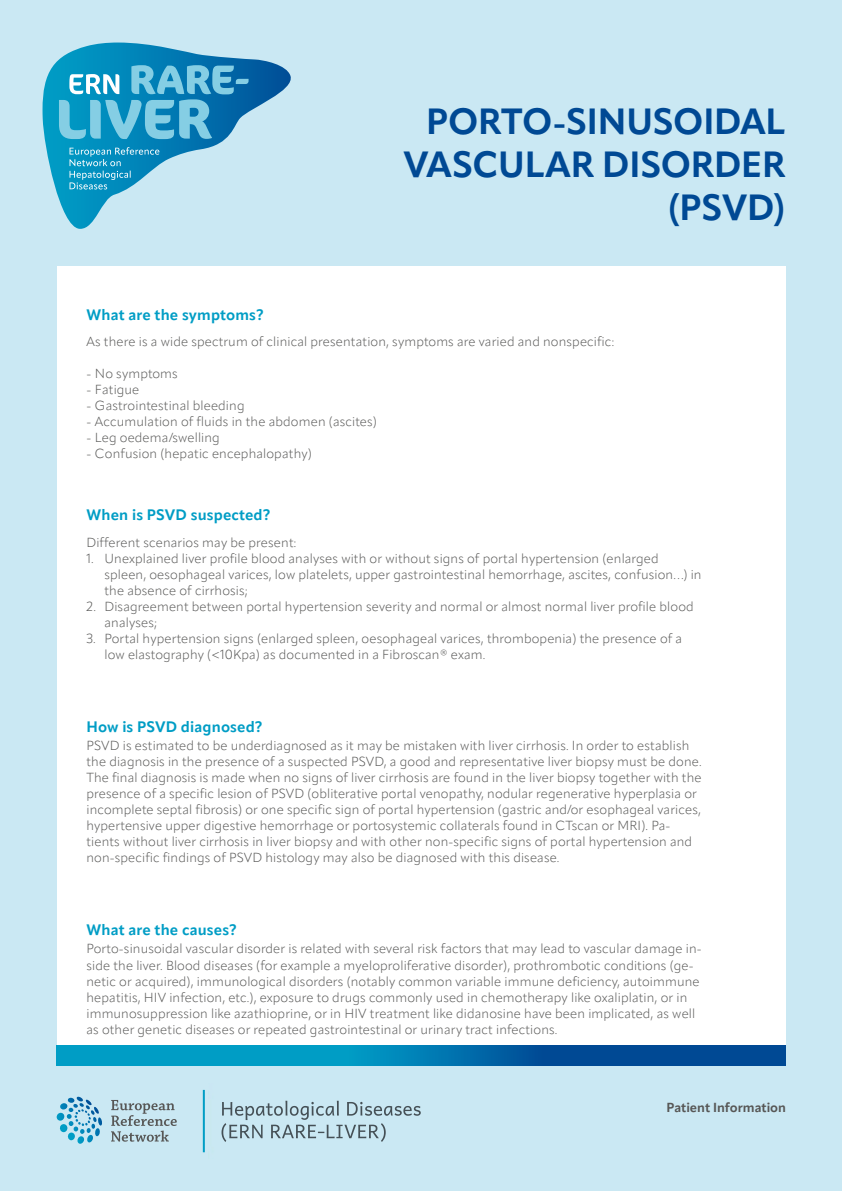
<style>
.page{position:relative;width:842px;height:1191px;background:#cae8f3}
.page>*{position:absolute;margin:0;border:0;box-sizing:border-box;transform-origin:0 0}
.t1{font:700 36px/43.2px "Apparat";letter-spacing:-.005em;color:#004994;text-align:right}
.t2{font:700 15px "Apparat";letter-spacing:.01em;color:#009dc5}
.t3{font:300 13px/16px "Apparat";letter-spacing:.01em;color:#575756}
.t4{font:700 13px "Apparat";letter-spacing:-.005em;color:#575756}
</style>
<div class="page">
<div style="left:57px;top:266px;width:728px;height:793px;background:#fff"></div>
<svg style="left:57px;top:1046px;width:728px;height:19px"></svg>
<svg style="left:43px;top:43px;width:248px;height:186px"></svg>
<svg style="left:59px;top:65px;width:190px;height:74px"></svg>
<svg style="left:70px;top:147px;width:89px;height:42px"></svg>
<img style="left:221px;top:1106px;width:200px;height:30px">
<img style="left:222px;top:1100px;width:141px;height:15px">
<img style="left:222px;top:1123px;width:164px;height:19px">
<svg style="left:111px;top:1100px;width:66px;height:41px"></svg>
<svg style="left:57px;top:1096px;width:45px;height:48px"></svg>
<hr style="left:203px;top:1089px;width:2px;height:63px;background:#009dc5">
<p class="t2" style="left:86px;top:306px;width:179px">What are the symptoms?</p>
<h1 class="t1" style="left:403px;top:100px;width:383px">PORTO-SINUSOIDAL<br>VASCULAR DISORDER (PSVD)</h1>
<p class="t3" style="left:86px;top:333px;width:529px">As there is a wide spectrum of clinical presentation, symptoms are varied and nonspecific:</p>
<p class="t3" style="left:86px;top:365px;width:93px">- No symptoms</p>
<p class="t3" style="left:86px;top:381px;width:54px">- Fatigue</p>
<p class="t3" style="left:86px;top:397px;width:160px">- Gastrointestinal bleeding</p>
<p class="t3" style="left:86px;top:413px;width:292px">- Accumulation of fluids in the abdomen (ascites)</p>
<p class="t3" style="left:86px;top:429px;width:135px">- Leg oedema/swelling</p>
<p class="t3" style="left:86px;top:445px;width:227px">- Confusion (hepatic encephalopathy)</p>
<p class="t2" style="left:86px;top:506px;width:186px">When is PSVD suspected?</p>
<p class="t3" style="left:86px;top:534px;width:211px">Different scenarios may be present:</p>
<p class="t3" style="left:104px;top:550px;width:599px;text-indent:-18px">1. Unexplained liver profile blood analyses with or without signs of portal hypertension (enlarged spleen, oesophageal varices, low platelets, upper gastrointestinal hemorrhage, ascites, confusion…) in the absence of cirrhosis;</p>
<p class="t3" style="left:104px;top:598px;width:591px;text-indent:-18px">2. Disagreement between portal hypertension severity and normal or almost normal liver profile blood analyses;</p>
<p class="t3" style="left:104px;top:630px;width:579px;text-indent:-18px">3. Portal hypertension signs (enlarged spleen, oesophageal varices, thrombopenia) the presence of a low elastography (&lt;10Kpa) as documented in a Fibroscan® exam.</p>
<p class="t2" style="left:86px;top:717px;width:178px">How is PSVD diagnosed?</p>
<p class="t3" style="left:86px;top:737px;width:617px">PSVD is estimated to be underdiagnosed as it may be mistaken with liver cirrhosis. In order to establish the diagnosis in the presence of a suspected PSVD, a good and representative liver biopsy must be done.<br>The final diagnosis is made when no signs of liver cirrhosis are found in the liver biopsy together with the presence of a specific lesion of PSVD (obliterative portal venopathy, nodular regenerative hyperplasia or incomplete septal fibrosis) or one specific sign of portal hypertension (gastric and/or esophageal varices, hypertensive upper digestive hemorrhage or portosystemic collaterals found in CTscan or MRI). Pa&shy;tients without liver cirrhosis in liver biopsy and with other non-specific signs of portal hypertension and non-specific findings of PSVD histology may also be diagnosed with this disease.</p>
<p class="t2" style="left:86px;top:920px;width:152px">What are the causes?</p>
<p class="t3" style="left:86px;top:941px;width:617px">Porto-sinusoidal vascular disorder is related with several risk factors that may lead to vascular damage in&shy;side the liver. Blood diseases (for example a myeloproliferative disorder), prothrombotic conditions (ge&shy;netic or acquired), immunological disorders (notably common variable immune deficiency, autoimmune hepatitis, HIV infection, etc.), exposure to drugs commonly used in chemotherapy like oxaliplatin, or in immunosuppression like azathioprine, or in HIV treatment like didanosine have been implicated, as well as other genetic diseases or repeated gastrointestinal or urinary tract infections.</p>
<p class="t4" style="left:666px;top:1099px;width:121px">Patient Information</p>
</div>
